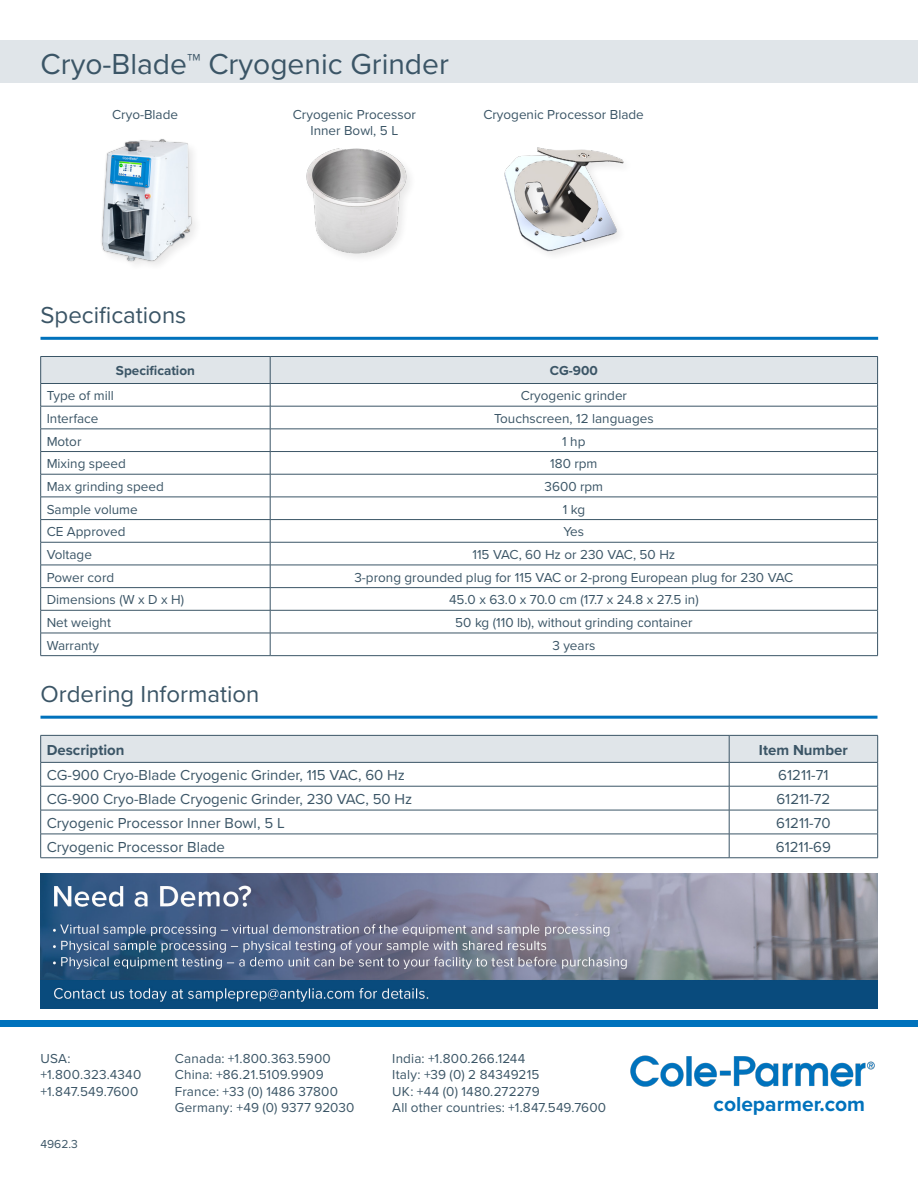
<style>
.page{position:relative;width:918px;height:1188px;background:#fff}
.page>*{position:absolute;margin:0;border:0;box-sizing:border-box;transform-origin:0 0}
.t1{font:30px "Proxima Nova";color:#3b5566}
.t2{font:24px "Proxima Nova";color:#3b5566}
.t3{font:700 21px "Proxima Nova";color:#0072bc}
.t4{font:15px "Proxima Nova";color:#3b5566}
.t5{font:700 15px "Proxima Nova";color:#3b5566}
.t6{font:13.5px/16.5px "Proxima Nova";color:#3b5566}
.t7{font:700 13.5px "Proxima Nova";color:#3b5566}
.t8{font:12px "Proxima Nova";color:#3b5566}
</style>
<div class="page">
<div style="left:0;top:1020px;width:918px;height:7px;background:#0072bc"></div>
<img style="left:630px;top:1055px;width:245px;height:32px">
<div style="left:0;top:40px;width:918px;height:43px;background:#e0e5e9"></div>
<hr style="left:40px;top:337px;width:838px;height:3px;background:#0072bc">
<svg style="left:40px;top:356px;width:838px;height:299px"></svg>
<hr style="left:40px;top:655px;width:230px;height:1px;background:#3b5566">
<hr style="left:270px;top:655px;width:608px;height:1px;background:#3b5566">
<hr style="left:40px;top:716px;width:838px;height:3px;background:#0072bc">
<svg style="left:40px;top:735px;width:838px;height:123px"></svg>
<hr style="left:40px;top:858px;width:689px;height:1px;background:#3b5566">
<hr style="left:729px;top:858px;width:149px;height:1px;background:#3b5566">
<img style="left:40px;top:874px;width:838px;height:135px">
<img style="left:101px;top:139px;width:95px;height:126px">
<img style="left:306px;top:148px;width:104px;height:109px">
<img style="left:504px;top:147px;width:120px;height:108px">
<h1 class="t1" style="left:40px;top:41px;width:410px">Cryo-Blade™ Cryogenic Grinder</h1>
<p class="t6" style="left:112px;top:105px;width:67px">Cryo-Blade</p>
<p class="t6" style="left:293px;top:105px;width:125px">Cryogenic Processor</p>
<p class="t6" style="left:311px;top:122px;width:89px">Inner Bowl, 5 L</p>
<p class="t6" style="left:483px;top:105px;width:162px">Cryogenic Processor Blade</p>
<p class="t2" style="left:40px;top:297px;width:147px">Specifications</p>
<p class="t7" style="left:116px;top:361px;width:81px">Specification</p>
<p class="t7" style="left:550px;top:361px;width:49px">CG-900</p>
<p class="t6" style="left:47px;top:387px;width:69px">Type of mill</p>
<p class="t6" style="left:521px;top:387px;width:108px">Cryogenic grinder</p>
<p class="t6" style="left:47px;top:410px;width:53px">Interface</p>
<p class="t6" style="left:494px;top:410px;width:161px">Touchscreen, 12 languages</p>
<p class="t6" style="left:47px;top:432px;width:36px">Motor</p>
<p class="t6" style="left:562px;top:432px;width:25px">1 hp</p>
<p class="t6" style="left:47px;top:455px;width:81px">Mixing speed</p>
<p class="t6" style="left:550px;top:455px;width:49px">180 rpm</p>
<p class="t6" style="left:47px;top:478px;width:119px">Max grinding speed</p>
<p class="t6" style="left:545px;top:478px;width:60px">3600 rpm</p>
<p class="t6" style="left:47px;top:500px;width:93px">Sample volume</p>
<p class="t6" style="left:563px;top:500px;width:24px">1 kg</p>
<p class="t6" style="left:47px;top:523px;width:80px">CE Approved</p>
<p class="t6" style="left:564px;top:523px;width:22px">Yes</p>
<p class="t6" style="left:47px;top:546px;width:47px">Voltage</p>
<p class="t6" style="left:472px;top:546px;width:204px">115 VAC, 60 Hz or 230 VAC, 50 Hz</p>
<p class="t6" style="left:47px;top:568px;width:69px">Power cord</p>
<p class="t6" style="left:354px;top:568px;width:440px">3-prong grounded plug for 115 VAC or 2-prong European plug for 230 VAC</p>
<p class="t6" style="left:47px;top:591px;width:139px">Dimensions (W x D x H)</p>
<p class="t6" style="left:449px;top:591px;width:251px">45.0 x 63.0 x 70.0 cm (17.7 x 24.8 x 27.5 in)</p>
<p class="t6" style="left:47px;top:614px;width:66px">Net weight</p>
<p class="t6" style="left:455px;top:614px;width:239px">50 kg (110 lb), without grinding container</p>
<p class="t6" style="left:47px;top:636px;width:54px">Warranty</p>
<p class="t6" style="left:552px;top:636px;width:45px">3 years</p>
<p class="t2" style="left:40px;top:676px;width:220px">Ordering Information</p>
<p class="t5" style="left:47px;top:739px;width:79px">Description</p>
<p class="t5" style="left:759px;top:739px;width:90px">Item Number</p>
<p class="t4" style="left:47px;top:764px;width:360px">CG-900 Cryo-Blade Cryogenic Grinder, 115 VAC, 60 Hz</p>
<p class="t4" style="left:778px;top:764px;width:52px">61211-71</p>
<p class="t4" style="left:47px;top:788px;width:367px">CG-900 Cryo-Blade Cryogenic Grinder, 230 VAC, 50 Hz</p>
<p class="t4" style="left:776px;top:788px;width:55px">61211-72</p>
<p class="t4" style="left:47px;top:812px;width:240px">Cryogenic Processor Inner Bowl, 5 L</p>
<p class="t4" style="left:776px;top:812px;width:56px">61211-70</p>
<p class="t4" style="left:47px;top:836px;width:180px">Cryogenic Processor Blade</p>
<p class="t4" style="left:776px;top:836px;width:57px">61211-69</p>
<p class="t6" style="left:40px;top:1050px;width:102px">USA: +1.800.323.4340 +1.847.549.7600</p>
<p class="t8" style="left:40px;top:1135px;width:39px">4962.3</p>
<p class="t6" style="left:175px;top:1050px;width:181px">Canada: +1.800.363.5900<br>China: +86.21.5109.9909<br>France: +33 (0) 1486 37800<br>Germany: +49 (0) 9377 92030</p>
<p class="t6" style="left:392px;top:1050px;width:215px">India: +1.800.266.1244<br>Italy: +39 (0) 2 84349215<br>UK: +44 (0) 1480.272279<br>All other countries: +1.847.549.7600</p>
<h3 class="t3" style="left:714px;top:1088px;width:153px">coleparmer.com</h3>
</div>
